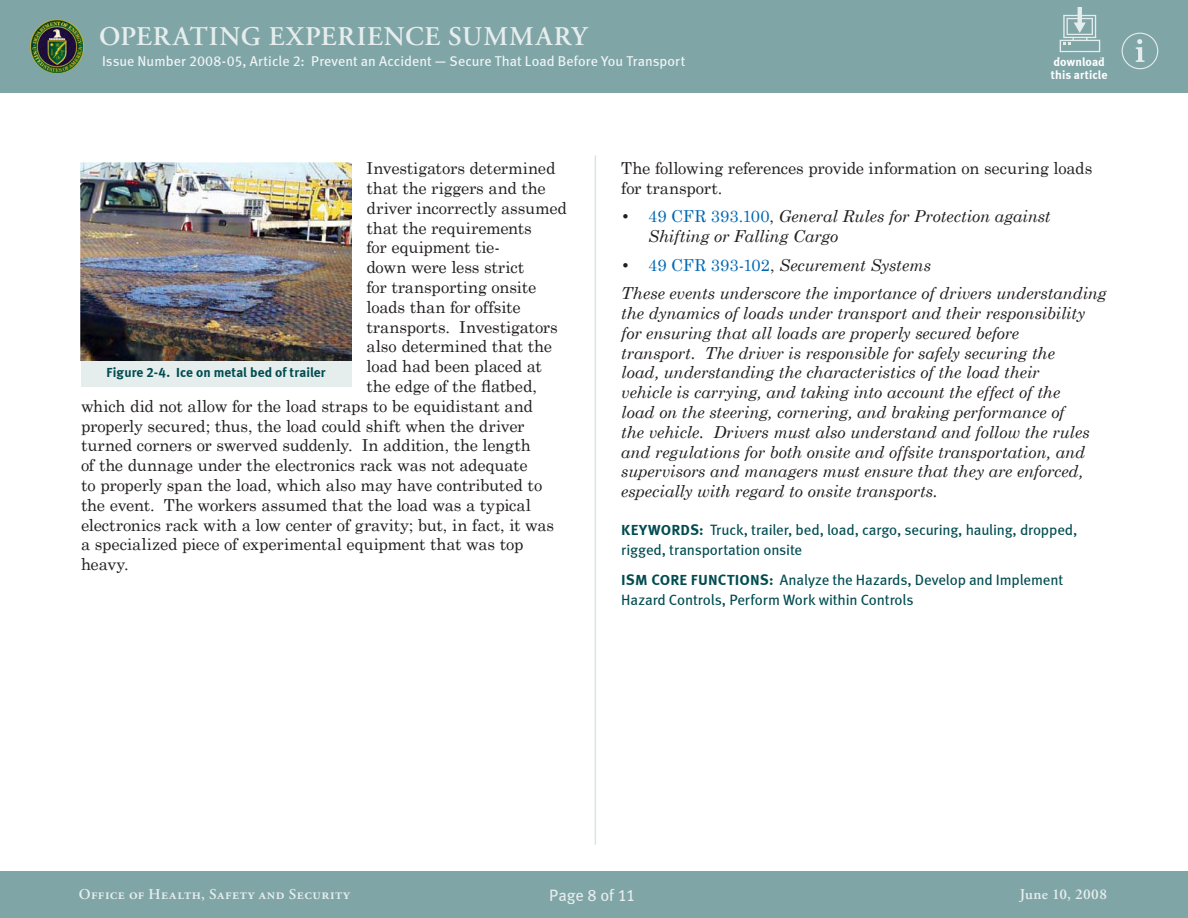
<style>
.page{position:relative;width:1188px;height:918px;background:#fff}
.page>*{position:absolute;margin:0;border:0;box-sizing:border-box;transform-origin:0 0}
.t1{font:600 27px "Adobe Garamond Pro";letter-spacing:.14em;color:#e6eded}
.t2{font:16.5px/19.8px "Century Schoolbook";letter-spacing:-.01em;color:#231f20}
.t3{font:italic 16.5px/19.8px "Century Schoolbook";letter-spacing:-.01em;color:#231f20}
.t4{font:16.5px "Meta Book LF";color:#e6eded}
.t5{font:15px/19.8px "Meta Book LF";letter-spacing:-.01em;color:#004c50}
.t6{font:600 15px "Adobe Garamond Pro";letter-spacing:.03em;color:#e6eded}
.t7{font:14.25px "Meta Book LF";letter-spacing:.005em;color:#f2f6f6}
.t8{font:13.5px "Meta Bold LF";letter-spacing:.005em;color:#004c50}
.t9{font:12px/13.5px "Meta Bold LF";letter-spacing:.01em;color:#fff}
.s1{font-family:"Century Schoolbook BT";font-weight:700;font-style:normal;font-size:15px}
.s2{font-style:normal;color:#0168b3}
.s3{font-style:normal}
.s4{font-family:"Meta Bold LF Caps"}
</style>
<div class="page">
<div style="left:0;top:0;width:1188px;height:92px;background:#80a5a7"></div>
<div style="left:0;top:872px;width:1188px;height:46px;background:#80a5a7"></div>
<img style="left:30px;top:19px;width:54px;height:54px">
<hr style="left:595px;top:156px;width:1px;height:688px;background:#d9e4e5">
<div style="left:1122px;top:33px;width:36px;height:36px;border:1px solid #e6eded;border-radius:50%"></div>
<svg style="left:1136px;top:39px;width:8px;height:23px"></svg>
<hr style="left:1078px;top:8px;width:4px;height:16px;background:#e5eded">
<svg style="left:1060px;top:15px;width:40px;height:37px"></svg>
<div style="left:81px;top:324px;width:270px;height:63px;background:#e6eded"></div>
<img style="left:81px;top:162px;width:270px;height:198px">
<h1 class="t1" style="left:99px;top:21px;width:487px">Operating Experience Summary</h1>
<p class="t7" style="left:102px;top:53px;width:585px">Issue Number 2008-05, Article 2: Prevent an Accident — Secure That Load Before You Transport</p>
<p class="t9" style="left:1051px;top:55px;width:58px">download this article</p>
<p class="t2" style="left:366px;top:157px;width:191px">Investigators determined</p>
<p class="t2" style="left:366px;top:177px;width:181px">that the riggers and the</p>
<p class="t2" style="left:366px;top:197px;width:202px">driver incorrectly assumed</p>
<p class="t2" style="left:366px;top:216px;width:167px">that the requirements</p>
<p class="t2" style="left:366px;top:236px;width:135px">for equipment tie-</p>
<p class="t2" style="left:366px;top:256px;width:159px">down were less strict</p>
<p class="t2" style="left:366px;top:276px;width:171px">for transporting onsite</p>
<p class="t2" style="left:366px;top:296px;width:156px">loads than for offsite</p>
<p class="t2" style="left:366px;top:315px;width:193px">transports. Investigators</p>
<p class="t2" style="left:366px;top:335px;width:187px">also determined that the</p>
<p class="t2" style="left:366px;top:355px;width:177px">load had been placed at</p>
<p class="t2" style="left:366px;top:375px;width:172px">the edge of the flatbed,</p>
<p class="t2" style="left:81px;top:395px;width:453px">which did not allow for the load straps to be equidistant and</p>
<p class="t2" style="left:81px;top:414px;width:445px">properly secured; thus, the load could shift when the driver</p>
<p class="t2" style="left:81px;top:434px;width:451px">turned corners or swerved suddenly. In addition, the length</p>
<p class="t2" style="left:81px;top:454px;width:448px">of the dunnage under the electronics rack was not adequate</p>
<p class="t2" style="left:81px;top:474px;width:463px">to properly span the load, which also may have contributed to</p>
<p class="t2" style="left:81px;top:494px;width:452px">the event. The workers assumed that the load was a typical</p>
<p class="t2" style="left:81px;top:513px;width:475px">electronics rack with a low center of gravity; but, in fact, it was</p>
<p class="t2" style="left:81px;top:533px;width:444px">a specialized piece of experimental equipment that was top</p>
<p class="t2" style="left:81px;top:553px;width:49px">heavy.</p>
<p class="t8" style="left:107px;top:364px;width:220px">Figure 2-4. Ice on metal bed of trailer</p>
<p class="t2" style="left:621px;top:157px;width:473px">The following references provide information on securing loads for transport.</p>
<p class="t3" style="left:648px;top:206px;width:404px;text-indent:-27px"><span class="s1">•</span> <span class="s2">49 CFR 393.100</span><span class="s3">,</span> General Rules for Protection against<br>Shifting or Falling Cargo</p>
<p class="t3" style="left:621px;top:250px;width:487px;line-height:28.5px"><span class="s1">•</span> <span class="s2">49 CFR 393-102</span><span class="s3">,</span> Securement Systems<br>These events underscore the importance of drivers understanding</p>
<p class="t3" style="left:621px;top:302px;width:470px">the dynamics of loads under transport and their responsibility for ensuring that all loads are properly secured before transport. The driver is responsible for safely securing the load, understanding the characteristics of the load their vehicle is carrying, and taking into account the effect of the load on the steering, cornering, and braking performance of the vehicle. Drivers must also understand and follow the rules and regulations for both onsite and offsite transportation, and supervisors and managers must ensure that they are enforced, especially with regard to onsite transports.</p>
<p class="t5" style="left:621px;top:520px;width:458px"><span class="s4">KEYWORDS:</span> Truck, trailer, bed, load, cargo, securing, hauling, dropped, rigged, transportation onsite</p>
<p class="t5" style="left:621px;top:570px;width:443px"><span class="s4">ISM CORE FUNCTIONS:</span> Analyze the Hazards, Develop and Implement<br>Hazard Controls, Perform Work within Controls</p>
<p class="t4" style="left:549px;top:886px;width:88px">Page 8 of 11</p>
<p class="t6" style="left:79px;top:886px;width:273px">Office of Health, Safety and Security</p>
<p class="t6" style="left:1020px;top:886px;width:89px">June 10, 2008</p>
</div>
